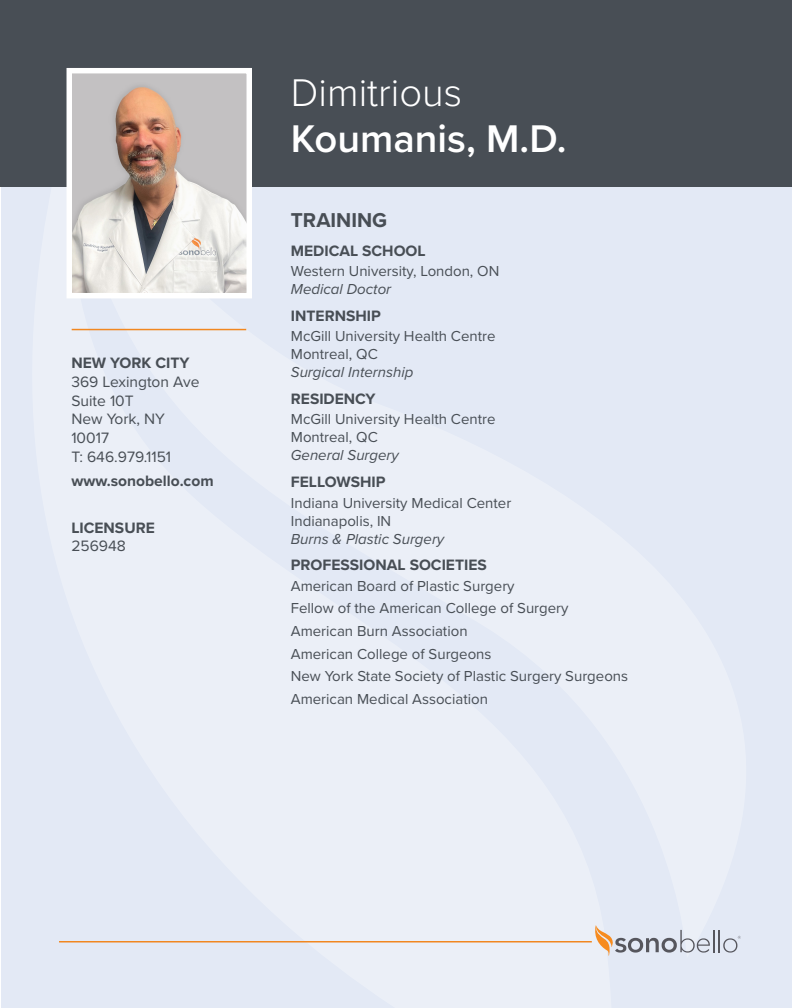
<style>
.page{position:relative;width:792px;height:1008px;background:#fff}
.page>*{position:absolute;margin:0;border:0;box-sizing:border-box;transform-origin:0 0}
.PDF_Surgeon_Name{font:600 40px/46px "Proxima Nova";color:#fff}
.PDF_BODY_SECTION_Header{font:700 20.8px "Proxima Nova";color:#484e55}
.PDF_Body_HEADER{font:700 15.6px "Proxima Nova";color:#484e55}
.SIDE_BAR_Body{font:15.6px/18.7px "Proxima Nova";color:#484e55}
.SIDE_BAR_Header{font:700 15.6px "Proxima Nova";color:#484e55}
.SIDE_BAR_Body_Bold{font:700 15.6px "Proxima Nova";color:#484e55}
.PDF_Body_Text{font:15px/18px "Proxima Nova";color:#484e55}
.s1{font-weight:300}
.s2{font-style:italic}
</style>
<div class="page">
<div style="left:2px;top:0;width:790px;height:1008px;background:#e3e9f5"></div>
<div style="left:0;top:0;width:792px;height:187px;background:#484e55"></div>
<svg style="left:595px;top:925px;width:146px;height:31px"></svg>
<hr style="left:59px;top:941px;width:533px;height:1px;background:#f18720">
<hr style="left:72px;top:329px;width:174px;height:1px;background:#f18720">
<svg style="left:66px;top:68px;width:186px;height:231px;background:#cfc6c1"></svg>
<p class="SIDE_BAR_Header" style="left:71px;top:351px;width:120px">NEW YORK CITY</p>
<p class="SIDE_BAR_Body" style="left:71px;top:372px;width:130px">369 Lexington Ave<br>Suite 10T</p>
<p class="SIDE_BAR_Body" style="left:71px;top:409px;width:95px">New York, NY<br>10017</p>
<p class="SIDE_BAR_Body" style="left:71px;top:447px;width:101px">T: 646.979.1151</p>
<p class="SIDE_BAR_Body_Bold" style="left:71px;top:469px;width:144px">www.sonobello.com</p>
<p class="SIDE_BAR_Header" style="left:71px;top:516px;width:85px">LICENSURE</p>
<p class="SIDE_BAR_Body" style="left:71px;top:536px;width:56px">256948</p>
<p class="PDF_Surgeon_Name" style="left:291px;top:68px;width:277px"><span class="s1">Dimitrious<br></span>Koumanis, M.D.</p>
<p class="PDF_BODY_SECTION_Header" style="left:291px;top:204px;width:98px">TRAINING</p>
<p class="PDF_Body_HEADER" style="left:291px;top:239px;width:136px">MEDICAL SCHOOL</p>
<p class="PDF_Body_Text" style="left:291px;top:262px;width:210px">Western University, London, ON<br><span class="s2">Medical Doctor</span></p>
<p class="PDF_Body_HEADER" style="left:291px;top:304px;width:91px">INTERNSHIP</p>
<p class="PDF_Body_Text" style="left:291px;top:327px;width:206px">McGill University Health Centre<br>Montreal, QC<br><span class="s2">Surgical Internship</span></p>
<p class="PDF_Body_HEADER" style="left:291px;top:387px;width:86px">RESIDENCY</p>
<p class="PDF_Body_Text" style="left:291px;top:410px;width:206px">McGill University Health Centre<br>Montreal, QC<br><span class="s2">General Surgery</span></p>
<p class="PDF_Body_HEADER" style="left:291px;top:470px;width:96px">FELLOWSHIP</p>
<p class="PDF_Body_Text" style="left:291px;top:493px;width:222px">Indiana University Medical Center<br>Indianapolis, IN<br><span class="s2">Burns &amp; Plastic Surgery</span></p>
<p class="PDF_Body_HEADER" style="left:291px;top:553px;width:198px">PROFESSIONAL SOCIETIES</p>
<p class="PDF_Body_Text" style="left:291px;top:576px;width:225px">American Board of Plastic Surgery</p>
<p class="PDF_Body_Text" style="left:291px;top:599px;width:279px">Fellow of the American College of Surgery</p>
<p class="PDF_Body_Text" style="left:291px;top:621px;width:178px">American Burn Association</p>
<p class="PDF_Body_Text" style="left:291px;top:644px;width:202px">American College of Surgeons</p>
<p class="PDF_Body_Text" style="left:291px;top:667px;width:339px">New York State Society of Plastic Surgery Surgeons</p>
<p class="PDF_Body_Text" style="left:291px;top:689px;width:199px">American Medical Association</p>
</div>
